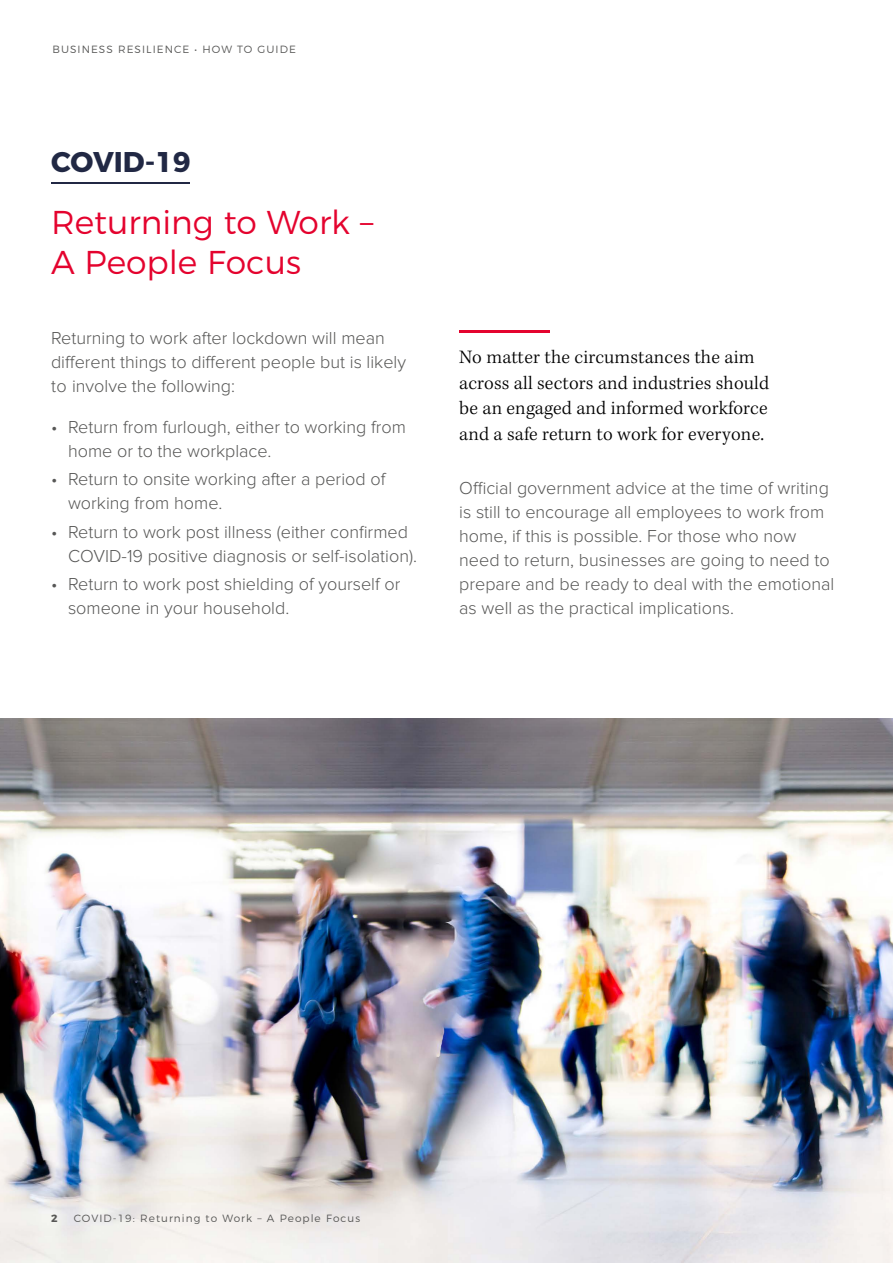
<style>
.page{position:relative;width:893px;height:1263px;background:#fff}
.page>*{position:absolute;margin:0;border:0;box-sizing:border-box;transform-origin:0 0}
.t1{font:300 33px/39.6px "Montserrat";color:#e4032e}
.t2{font:700 28.5px "Montserrat";color:#212844}
.t3{font:300 19.5px/25.5px "Kepler Std";letter-spacing:.01em;color:#000}
.t4{font:300 18px/24px "Proxima Nova";color:#575756}
.t5{font:300 10.5px "Montserrat";letter-spacing:.1em;color:#575756}
.t6{font:700 10.5px "Montserrat";color:#575756}
</style>
<div class="page">
<img style="left:0;top:719px;width:893px;height:544px">
<hr style="left:51px;top:183px;width:139px;height:1px;background:#212844">
<hr style="left:459px;top:331px;width:91px;height:2px;background:#e4032e">
<p class="t5" style="left:52px;top:41px;width:245px">BUSINESS RESILIENCE • HOW TO GUIDE</p>
<h2 class="t2" style="left:51px;top:139px;width:141px">COVID-19</h2>
<h1 class="t1" style="left:51px;top:200px;width:324px">Returning to Work –<br>A People Focus</h1>
<p class="t4" style="left:51px;top:327px;width:357px">Returning to work after lockdown will mean different things to different people but is likely to involve the following:</p>
<p class="t4" style="left:68px;top:416px;width:340px;text-indent:-17px">• Return from furlough, either to working from home or to the workplace.</p>
<p class="t4" style="left:68px;top:468px;width:319px;text-indent:-17px">• Return to onsite working after a period of working from home.</p>
<p class="t4" style="left:68px;top:520px;width:351px;text-indent:-17px">• Return to work post illness (either confirmed<br>COVID-19 positive diagnosis or self-isolation).</p>
<p class="t4" style="left:68px;top:573px;width:334px;text-indent:-17px">• Return to work post shielding of yourself or someone in your household.</p>
<p class="t3" style="left:459px;top:345px;width:312px">No matter the circumstances the aim across all sectors and industries should be an engaged and informed workforce and a safe return to work for everyone.</p>
<p class="t4" style="left:459px;top:477px;width:376px">Official government advice at the time of writing is still to encourage all employees to work from home, if this is possible. For those who now need to return, businesses are going to need to prepare and be ready to deal with the emotional as well as the practical implications.</p>
<p class="t6" style="left:51px;top:1210px;width:8px">2</p>
<p class="t5" style="left:74px;top:1210px;width:288px">COVID-19: Returning to Work – A People Focus</p>
</div>
